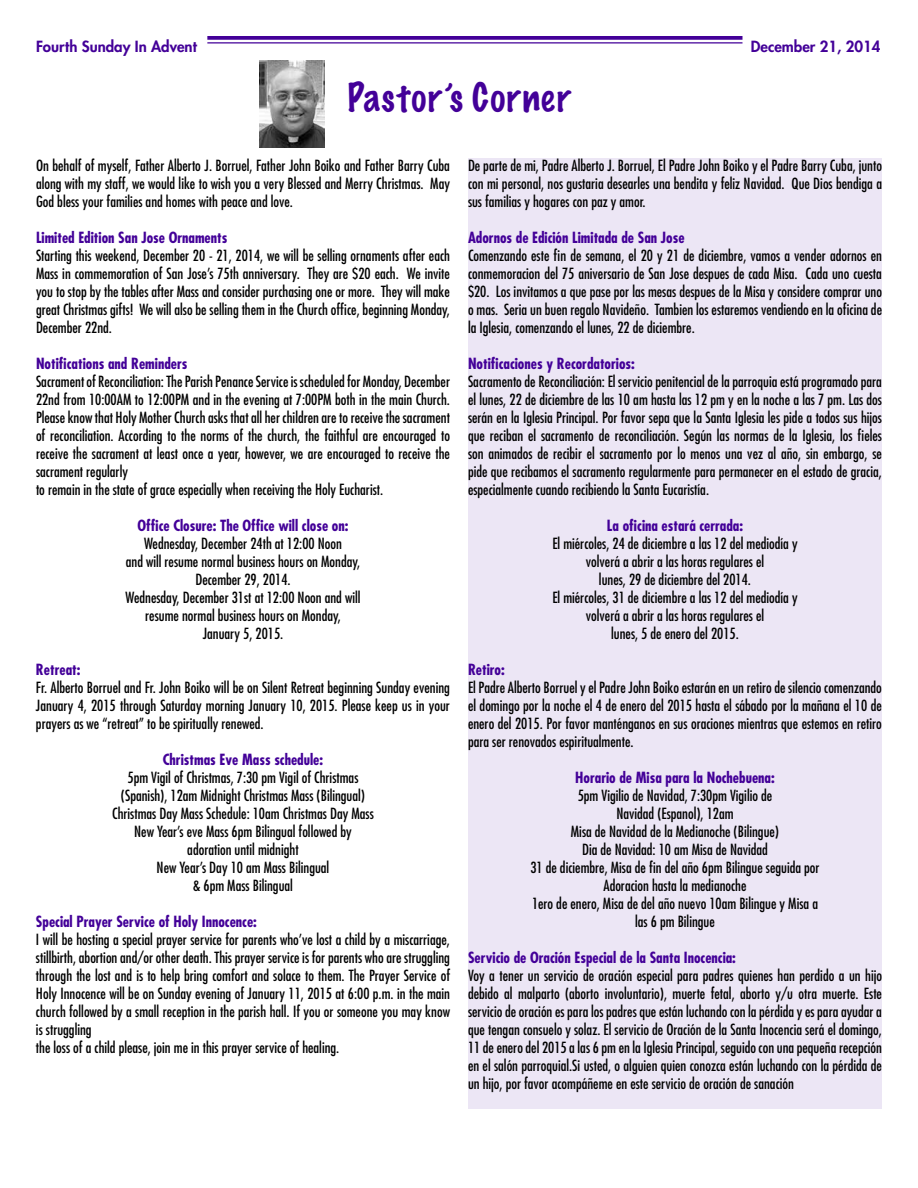
<style>
.page{position:relative;width:918px;height:1188px;background:#fff}
.page>*{position:absolute;margin:0;border:0;box-sizing:border-box;transform-origin:0 0}
.t1{font:100 36px "Marker Felt";letter-spacing:.04em;color:#430098}
.t2{font:condensed 15px/18px "Futura";color:#000;text-align:justify}
.t3{font:700 condensed 15px "Futura";color:#430098}
.t4{font:800 15px "Futura Std";color:#430098}
</style>
<div class="page">
<img style="left:260px;top:60px;width:65px;height:88px">
<svg style="left:207px;top:36px;width:536px;height:4px;background:#4e109e"></svg>
<hr style="left:207px;top:42px;width:536px;height:2px;background:#430098">
<div style="left:468px;top:159px;width:414px;height:950px;background:#ece6f5"></div>
<p class="t4" style="left:36px;top:37px;width:162px">Fourth Sunday In Advent</p>
<p class="t4" style="left:751px;top:37px;width:131px">December 21, 2014</p>
<h1 class="t1" style="left:348px;top:80px;width:224px">Pastor’s Corner</h1>
<p class="t2" style="left:36px;top:156px;width:415px">On behalf of myself, Father Alberto J. Borruel, Father John Boiko and Father Barry Cuba along with my staff, we would like to wish you a very Blessed and Merry Christmas. May God bless your families and homes with peace and love.</p>
<p class="t3" style="left:36px;top:228px;width:193px">Limited Edition San Jose Ornaments</p>
<p class="t2" style="left:36px;top:246px;width:416px">Starting this weekend, December 20 - 21, 2014, we will be selling ornaments after each Mass in commemoration of San Jose’s 75th anniversary. They are $20 each. We invite you to stop by the tables after Mass and consider purchasing one or more. They will make great Christmas gifts! We will also be selling them in the Church office, beginning Monday, December 22nd.</p>
<p class="t3" style="left:36px;top:354px;width:153px">Notifications and Reminders</p>
<p class="t2" style="left:36px;top:372px;width:416px;text-align:left">Sacrament of Reconciliation: The Parish Penance Service is scheduled for Monday, December 22nd from 10:00AM to 12:00PM and in the evening at 7:00PM both in the main Church.<br>Please know that Holy Mother Church asks that all her children are to receive the sacrament of reconciliation. According to the norms of the church, the faithful are encouraged to receive the sacrament at least once a year, however, we are encouraged to receive the sacrament regularly<br>to remain in the state of grace especially when receiving the Holy Eucharist.</p>
<p class="t3" style="left:138px;top:516px;width:212px">Office Closure: The Office will close on:</p>
<p class="t2" style="left:126px;top:534px;width:237px;text-align:center">Wednesday, December 24th at 12:00 Noon<br>and will resume normal business hours on Monday, December 29, 2014.<br>Wednesday, December 31st at 12:00 Noon and will resume normal business hours on Monday, January 5, 2015.</p>
<p class="t3" style="left:36px;top:660px;width:46px">Retreat:</p>
<p class="t2" style="left:36px;top:678px;width:416px">Fr. Alberto Borruel and Fr. John Boiko will be on Silent Retreat beginning Sunday evening January 4, 2015 through Saturday morning January 10, 2015. Please keep us in your prayers as we “retreat” to be spiritually renewed.</p>
<p class="t3" style="left:163px;top:750px;width:162px">Christmas Eve Mass schedule:</p>
<p class="t2" style="left:112px;top:768px;width:263px;text-align:center">5pm Vigil of Christmas, 7:30 pm Vigil of Christmas (Spanish), 12am Midnight Christmas Mass (Bilingual)<br>Christmas Day Mass Schedule: 10am Christmas Day Mass New Year’s eve Mass 6pm Bilingual followed by adoration until midnight<br>New Year’s Day 10 am Mass Bilingual<br>&amp; 6pm Mass Bilingual</p>
<p class="t3" style="left:36px;top:912px;width:222px">Special Prayer Service of Holy Innocence:</p>
<p class="t2" style="left:36px;top:930px;width:416px;text-align:left">I will be hosting a special prayer service for parents who’ve lost a child by a miscarriage, stillbirth, abortion and/or other death. This prayer service is for parents who are struggling through the lost and is to help bring comfort and solace to them. The Prayer Service of Holy Innocence will be on Sunday evening of January 11, 2015 at 6:00 p.m. in the main church followed by a small reception in the parish hall. If you or someone you may know is struggling<br>the loss of a child please, join me in this prayer service of healing.</p>
<p class="t2" style="left:468px;top:156px;width:416px">De parte de mi, Padre Alberto J. Borruel, El Padre John Boiko y el Padre Barry Cuba, junto con mi personal, nos gustaria desearles una bendita y feliz Navidad. Que Dios bendiga a sus familias y hogares con paz y amor.</p>
<p class="t3" style="left:468px;top:228px;width:218px">Adornos de Edición Limitada de San Jose</p>
<p class="t2" style="left:468px;top:246px;width:416px">Comenzando este fin de semana, el 20 y 21 de diciembre, vamos a vender adornos en conmemoracion del 75 aniversario de San Jose despues de cada Misa. Cada uno cuesta $20. Los invitamos a que pase por las mesas despues de la Misa y considere comprar uno o mas. Seria un buen regalo Navideño. Tambien los estaremos vendiendo en la oficina de la Iglesia, comenzando el lunes, 22 de diciembre.</p>
<p class="t3" style="left:468px;top:354px;width:168px">Notificaciones y Recordatorios:</p>
<p class="t2" style="left:468px;top:372px;width:416px">Sacramento de Reconciliación: El servicio penitencial de la parroquia está programado para el lunes, 22 de diciembre de las 10 am hasta las 12 pm y en la noche a las 7 pm. Las dos serán en la Iglesia Principal. Por favor sepa que la Santa Iglesia les pide a todos sus hijos que reciban el sacramento de reconciliación. Según las normas de la Iglesia, los fieles son animados de recibir el sacramento por lo menos una vez al año, sin embargo, se pide que recibamos el sacramento regularmente para permanecer en el estado de gracia, especialmente cuando recibiendo la Santa Eucaristía.</p>
<p class="t3" style="left:607px;top:516px;width:138px">La oficina estará cerrada:</p>
<p class="t2" style="left:552px;top:534px;width:247px;text-align:center">El miércoles, 24 de diciembre a las 12 del mediodía y volverá a abrir a las horas regulares el<br>lunes, 29 de diciembre del 2014.<br>El miércoles, 31 de diciembre a las 12 del mediodía y volverá a abrir a las horas regulares el<br>lunes, 5 de enero del 2015.</p>
<p class="t3" style="left:468px;top:660px;width:38px">Retiro:</p>
<p class="t2" style="left:468px;top:678px;width:415px">El Padre Alberto Borruel y el Padre John Boiko estarán en un retiro de silencio comenzando el domingo por la noche el 4 de enero del 2015 hasta el sábado por la mañana el 10 de enero del 2015. Por favor manténganos en sus oraciones mientras que estemos en retiro para ser renovados espiritualmente.</p>
<p class="t3" style="left:575px;top:768px;width:201px">Horario de Misa para la Nochebuena:</p>
<p class="t2" style="left:530px;top:786px;width:291px;text-align:center">5pm Vigilio de Navidad, 7:30pm Vigilio de<br>Navidad (Espanol), 12am<br>Misa de Navidad de la Medianoche (Bilingue)<br>Dia de Navidad: 10 am Misa de Navidad<br>31 de diciembre, Misa de fin del año 6pm Bilingue seguida por Adoracion hasta la medianoche<br>1ero de enero, Misa de del año nuevo 10am Bilingue y Misa a las 6 pm Bilingue</p>
<p class="t3" style="left:468px;top:948px;width:269px">Servicio de Oración Especial de la Santa Inocencia:</p>
<p class="t2" style="left:468px;top:966px;width:416px">Voy a tener un servicio de oración especial para padres quienes han perdido a un hijo debido al malparto (aborto involuntario), muerte fetal, aborto y/u otra muerte. Este servicio de oración es para los padres que están luchando con la pérdida y es para ayudar a que tengan consuelo y solaz. El servicio de Oración de la Santa Inocencia será el domingo, 11 de enero del 2015 a las 6 pm en la Iglesia Principal, seguido con una pequeña recepción en el salón parroquial.Si usted, o alguien quien conozca están luchando con la pérdida de un hijo, por favor acompáñeme en este servicio de oración de sanación</p>
</div>
